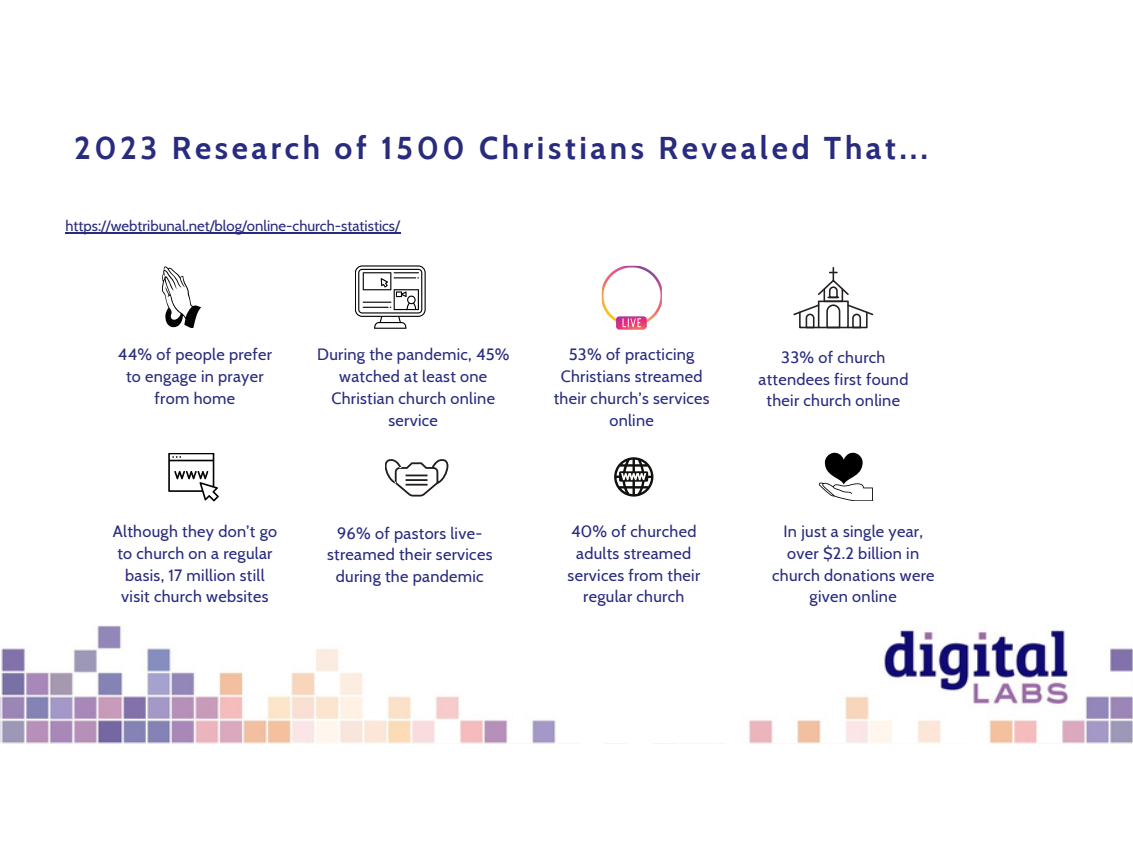
<style>
.page{position:relative;width:1133px;height:852px;background:#fff}
.page>*{position:absolute;margin:0;border:0;box-sizing:border-box;transform-origin:0 0}
.t1{font:700 31.5px "Cabin";letter-spacing:.115em;color:#282b7e}
.t2{font:16.25px/21.8px "Cabin";letter-spacing:.02em;color:#282b7e;text-align:center}
.t3{font:15px "Cabin";color:#282b7e}
</style>
<div class="page">
<img style="left:0;top:232px;width:1132px;height:511px">
<svg style="left:162px;top:266px;width:39px;height:62px"></svg>
<svg style="left:355px;top:265px;width:70px;height:64px"></svg>
<img style="left:601px;top:265px;width:61px;height:60px">
<svg style="left:168px;top:452px;width:51px;height:49px"></svg>
<hr style="left:65px;top:232px;width:335px;height:2px;background:#282b7e">
<svg style="left:384px;top:459px;width:64px;height:37px"></svg>
<svg style="left:614px;top:457px;width:39px;height:39px"></svg>
<svg style="left:616px;top:316px;width:30px;height:13px"></svg>
<svg style="left:818px;top:452px;width:54px;height:49px"></svg>
<svg style="left:792px;top:267px;width:82px;height:62px"></svg>
<p class="t1" style="left:74px;top:129px;width:855px">2023 Research of 1500 Christians Revealed That...</p>
<p class="t3" style="left:65px;top:216px;width:336px">https://webtribunal.net/blog/online-church-statistics/</p>
<p class="t2" style="left:118px;top:343px;width:156px">44% of people prefer to engage in prayer from home</p>
<p class="t2" style="left:317px;top:343px;width:194px">During the pandemic, 45% watched at least one<br>Christian church online service</p>
<p class="t2" style="left:113px;top:520px;width:166px">Although they don’t go to church on a regular basis, 17 million still visit church websites</p>
<p class="t2" style="left:327px;top:521px;width:167px">96% of pastors live&shy;streamed their services during the pandemic</p>
<p class="t2" style="left:553px;top:343px;width:157px">53% of practicing<br>Christians streamed their church’s services online</p>
<p class="t2" style="left:758px;top:346px;width:151px">33% of church attendees first found their church online</p>
<p class="t2" style="left:567px;top:520px;width:134px">40% of churched adults streamed services from their regular church</p>
<p class="t2" style="left:772px;top:520px;width:164px">In just a single year, over $2.2 billion in church donations were given online</p>
</div>
